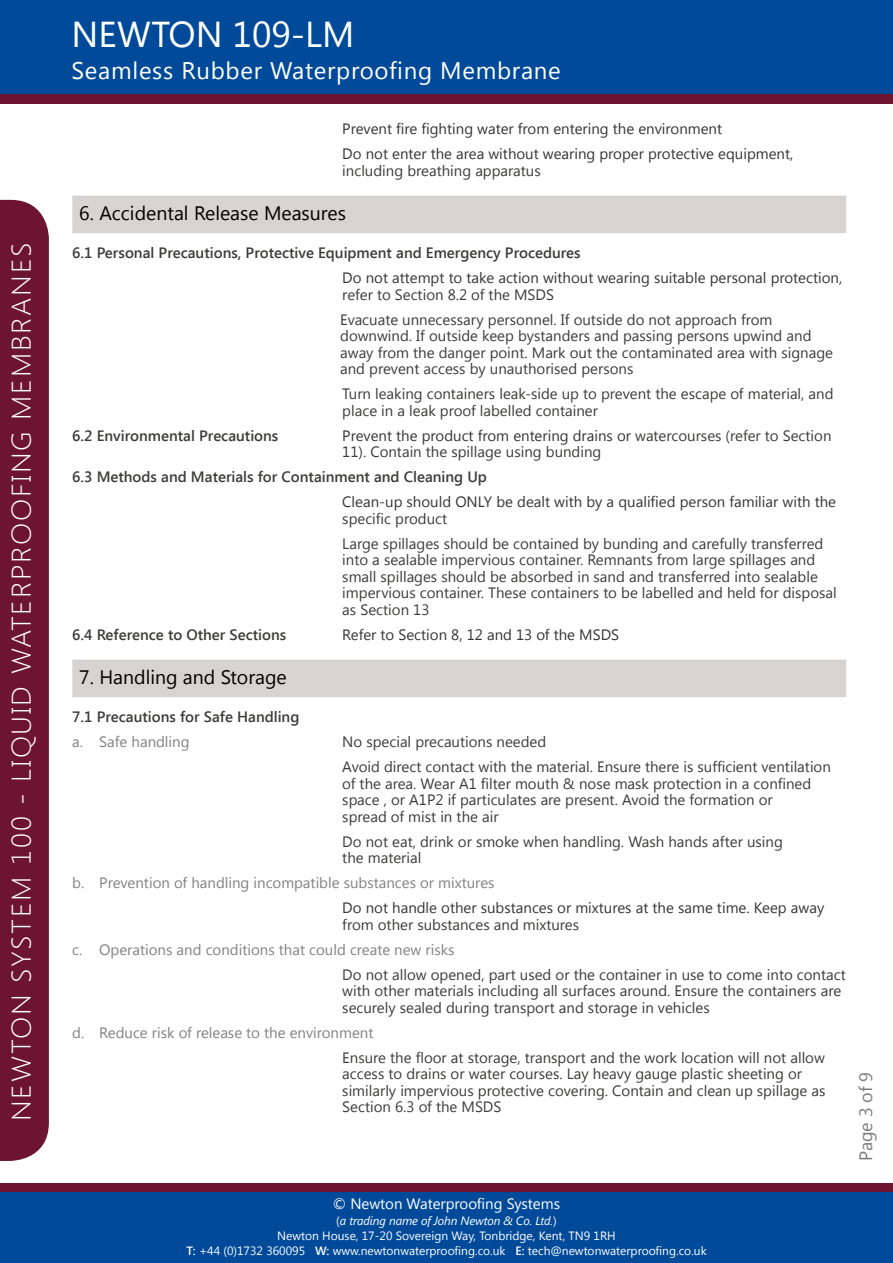
<style>
.page{position:relative;width:893px;height:1263px;background:#fff}
.page>*{position:absolute;margin:0;border:0;box-sizing:border-box;transform-origin:0 0}
.t1{font:36px "Segoe UI";color:#fff}
.t2{font:300 27px "Segoe UI";letter-spacing:.06em;color:#fff;scale:1.08 1}
.t3{font:24px "Segoe UI";letter-spacing:.03em;color:#fff}
.t4{font:19.5px "Segoe UI";color:#000}
.t5{font:18px "Segoe UI";letter-spacing:-.01em;color:#7b7b7b}
.t6{font:15px/16.5px "Segoe UI";color:#3c3c3b}
.t7{font:15px/25px "Segoe UI";color:#353535}
.t8{font:600 15px "Segoe UI";color:#3c3c3b}
.t9{font:15px "Segoe UI";color:#828282}
.t10{font:15px "Segoe UI";color:#fff}
.t11{font:12px/15.6px "Segoe UI";color:#fff;text-align:center}
.s1{color:#353535}
.s2{font-style:italic}
.s3{font-weight:600}
</style>
<div class="page">
<div style="left:0;top:200px;width:49px;height:961px;background:#6d1432"></div>
<div style="left:0;top:1191px;width:893px;height:72px;background:#014a99"></div>
<div style="left:0;top:1183px;width:893px;height:8px;background:#6d1432"></div>
<div style="left:0;top:0;width:893px;height:94px;background:#014a99"></div>
<div style="left:0;top:94px;width:893px;height:9px;background:#6d1432"></div>
<div style="left:72px;top:196px;width:774px;height:37px;background:#d5d4d3"></div>
<div style="left:72px;top:660px;width:774px;height:37px;background:#d5d4d3"></div>
<h2 class="t2" style="left:3px;top:1121px;width:815px;rotate:-90deg">NEWTON SYSTEM 100 - LIQUID WATERPROOFING MEMBRANES</h2>
<h1 class="t1" style="left:71px;top:9px;width:285px">NEWTON 109-LM</h1>
<h3 class="t3" style="left:71px;top:54px;width:491px">Seamless Rubber Waterproofing Membrane</h3>
<p class="t7" style="left:342px;top:116px;width:453px">Prevent fire fighting water from entering the environment<br>Do not enter the area without wearing proper protective equipment,</p>
<p class="t6" style="left:342px;top:161px;width:200px">including breathing apparatus</p>
<h3 class="t4" style="left:79px;top:200px;width:268px">6. Accidental Release Measures</h3>
<p class="t8" style="left:72px;top:242px;width:510px">6.1 Personal Precautions, Protective Equipment and Emergency Procedures</p>
<p class="t7" style="left:342px;top:265px;width:501px">Do not attempt to take action without wearing suitable personal protection,</p>
<p class="t6" style="left:340px;top:281px;width:434px;line-height:25px">refer to Section 8.2 of the MSDS<br>Evacuate unnecessary personnel. If outside do not approach from</p>
<p class="t6" style="left:340px;top:327px;width:494px">downwind. If outside keep bystanders and passing persons upwind and away from the danger point. Mark out the contaminated area with signage and prevent access by unauthorised persons</p>
<p class="t6" style="left:342px;top:385px;width:493px">Turn leaking containers leak-side up to prevent the escape of material, and place in a leak proof labelled container</p>
<p class="t8" style="left:72px;top:425px;width:208px">6.2 Environmental Precautions</p>
<p class="t6" style="left:342px;top:426px;width:491px"><span class="s1">Prevent the product from entering drains or</span> watercourses (refer to Section<br>11). Contain the spillage using bunding</p>
<p class="t8" style="left:72px;top:466px;width:416px">6.3 Methods and Materials for Containment and Cleaning Up</p>
<p class="t7" style="left:342px;top:489px;width:495px">Clean-up should ONLY be dealt with by a qualified person familiar with the</p>
<p class="t6" style="left:342px;top:505px;width:483px;line-height:25px">specific product<br>Large spillages should be contained by bunding and carefully transferred</p>
<p class="t6" style="left:342px;top:551px;width:496px">into a sealable impervious container. Remnants from large spillages and small spillages should be absorbed in sand and transferred into sealable impervious container. These containers to be labelled and held for disposal as Section 13</p>
<p class="t8" style="left:72px;top:624px;width:215px">6.4 Reference to Other Sections</p>
<p class="t7" style="left:342px;top:621px;width:278px">Refer to Section 8, 12 and 13 of the MSDS</p>
<h3 class="t4" style="left:79px;top:664px;width:209px">7. Handling and Storage</h3>
<p class="t8" style="left:72px;top:706px;width:229px">7.1 Precautions for Safe Handling</p>
<p class="t9" style="left:72px;top:731px;width:119px">a. Safe handling</p>
<p class="t6" style="left:342px;top:729px;width:490px;line-height:25px">No special precautions needed<br>Avoid direct contact with the material. Ensure there is sufficient ventilation</p>
<p class="t6" style="left:342px;top:774px;width:470px">of the area. Wear A1 filter mouth &amp; nose mask protection in a confined space , or A1P2 if particulates are present. Avoid the formation or spread of mist in the air</p>
<p class="t6" style="left:342px;top:832px;width:442px">Do not eat, drink or smoke when handling. Wash hands after using the material</p>
<p class="t9" style="left:72px;top:872px;width:424px">b. Prevention of handling incompatible substances or mixtures</p>
<p class="t7" style="left:342px;top:895px;width:483px">Do not handle other substances or mixtures at the same time. Keep away</p>
<p class="t6" style="left:342px;top:915px;width:238px">from other substances and mixtures</p>
<p class="t9" style="left:72px;top:939px;width:384px">c. Operations and conditions that could create new risks</p>
<p class="t6" style="left:342px;top:965px;width:505px">Do not allow opened, part used or the container in use to come into contact with other materials including all surfaces around. Ensure the containers are securely sealed during transport and storage in vehicles</p>
<p class="t9" style="left:72px;top:1022px;width:303px">d. Reduce risk of release to the environment</p>
<p class="t6" style="left:342px;top:1048px;width:485px">Ensure the floor at storage, transport and the work location will not allow access to drains or water courses. Lay heavy gauge plastic sheeting or similarly impervious protective covering. Contain and clean up spillage as Section 6.3 of the MSDS</p>
<p class="t5" style="left:853px;top:1161px;width:90px;rotate:-90deg">Page 3 of 9</p>
<p class="t10" style="left:333px;top:1193px;width:229px">© Newton Waterproofing Systems</p>
<p class="t11" style="left:277px;top:1212px;width:340px">(<span class="s2">a trading name of John Newton &amp; Co. Ltd.</span>)<br>Newton House, 17-20 Sovereign Way, Tonbridge, Kent, TN9 1RH</p>
<p class="t11" style="left:186px;top:1242px;width:522px"><span class="s3">T:</span> +44 (0)1732 360095 <span class="s3">W:</span> www.newtonwaterproofing.co.uk <span class="s3">E:</span> tech@newtonwaterproofing.co.uk</p>
</div>
